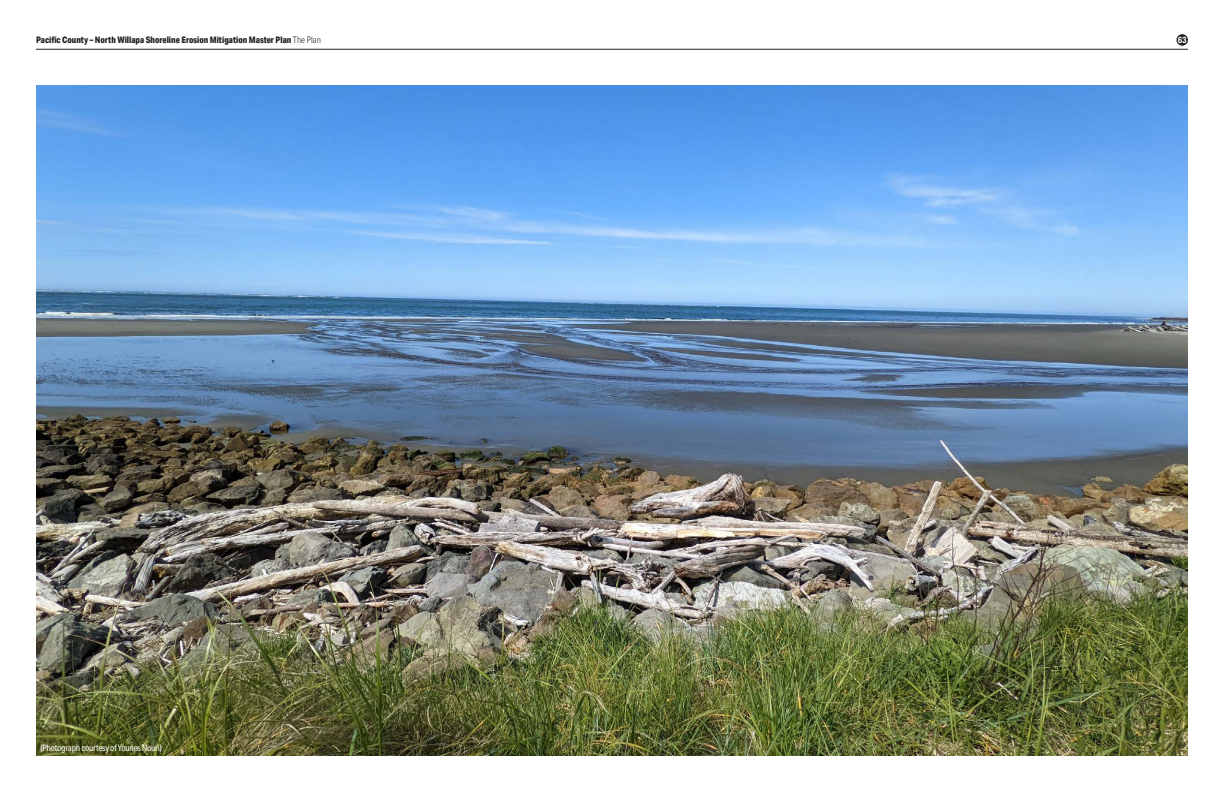
<style>
.page{position:relative;width:1224px;height:792px;background:#fff}
.page>*{position:absolute;margin:0;border:0;box-sizing:border-box;transform-origin:0 0}
.t1{font:800 9px "Aktiv Grotesk Cd";color:#231f20}
.t2{font:9px "Aktiv Grotesk Cd";letter-spacing:-.02em;color:#fff}
.t3{font:700 9px "Aktiv Grotesk Cd";color:#fff}
.s1{font-weight:300}
</style>
<div class="page">
<hr style="left:36px;top:49px;width:1152px;height:1px;background:#231f20">
<div style="left:1176px;top:34px;width:12px;height:12px;background:#231f20;border-radius:50%"></div>
<img style="left:36px;top:86px;width:1152px;height:670px">
<p class="t1" style="left:36px;top:34px;width:287px">Pacific County – North Willapa Shoreline Erosion Mitigation Master Plan <span class="s1">The Plan</span></p>
<p class="t3" style="left:1178px;top:34px;width:10px">63</p>
<p class="t2" style="left:40px;top:743px;width:123px">(Photograph courtesy of Younes Nouri)</p>
</div>
